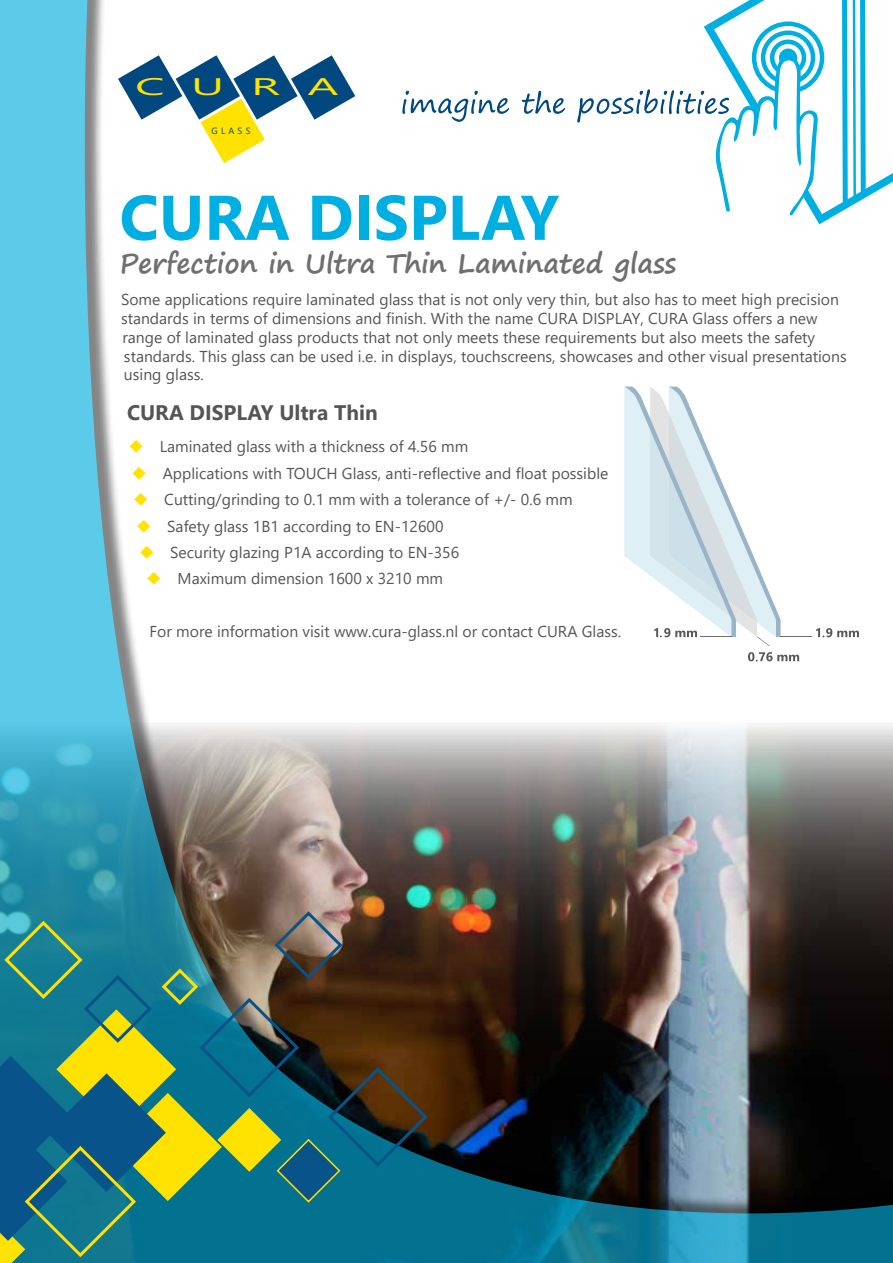
<style>
.page{position:relative;width:893px;height:1263px;background:#fff}
.page>*{position:absolute;margin:0;border:0;box-sizing:border-box;transform-origin:0 0}
.t1{font:700 63px "Segoe UI";color:#00afe2}
.t2{font:700 27px "Segoe Print";color:#706f6f}
.t3{font:24px "Segoe UI";color:#ffe200;scale:2 1}
.t4{font:700 21px "Segoe UI";color:#565555}
.t5{font:15.75px/18.9px "Segoe UI";color:#565555}
.t6{font:9.15px "Segoe UI";letter-spacing:.35em;color:#00487f}
.s1{color:#ffe200}
</style>
<div class="page">
<img style="left:0;top:0;width:893px;height:1263px">
<svg style="left:0;top:909px;width:430px;height:354px;background:#346c66"></svg>
<svg style="left:118px;top:55px;width:237px;height:108px"></svg>
<svg style="left:402px;top:91px;width:107px;height:31px"></svg>
<svg style="left:522px;top:91px;width:43px;height:23px"></svg>
<svg style="left:577px;top:0;width:316px;height:224px"></svg>
<hr style="left:781px;top:636px;width:31px;height:1px;background:#706f6f">
<svg style="left:624px;top:387px;width:157px;height:259px"></svg>
<svg style="left:748px;top:652px;width:51px;height:9px"></svg>
<svg style="left:816px;top:628px;width:43px;height:9px"></svg>
<h3 class="t3" style="left:135px;top:69px;width:74px">CUR</h3>
<p class="t6" style="left:212px;top:124px;width:40px">GLASS</p>
<h3 class="t3" style="left:308px;top:69px;width:17px">A</h3>
<h1 class="t1" style="left:119px;top:158px;width:441px">CURA DISPLAY</h1>
<h2 class="t2" style="left:119px;top:238px;width:558px">Perfection in Ultra Thin Laminated glass</h2>
<p class="t5" style="left:121px;top:288px;width:727px">Some applications require laminated glass that is not only very thin, but also has to meet high precision standards in terms of dimensions and finish. With the name CURA DISPLAY, CURA Glass offers a new range of laminated glass products that not only meets these requirements but also meets the safety standards. This glass can be used i.e. in displays, touchscreens, showcases and other visual presentations using glass.</p>
<h3 class="t4" style="left:127px;top:393px;width:252px">CURA DISPLAY Ultra Thin</h3>
<p class="t5" style="left:129px;top:436px;width:341px"><span class="s1">◆</span> Laminated glass with a thickness of 4.56 mm</p>
<p class="t5" style="left:132px;top:462px;width:478px"><span class="s1">◆</span> Applications with TOUCH Glass, anti-reflective and float possible</p>
<p class="t5" style="left:133px;top:489px;width:441px"><span class="s1">◆</span> Cutting/grinding to 0.1 mm with a tolerance of +/- 0.6 mm</p>
<p class="t5" style="left:136px;top:515px;width:309px"><span class="s1">◆</span> Safety glass 1B1 according to EN-12600</p>
<p class="t5" style="left:139px;top:542px;width:322px"><span class="s1">◆</span> Security glazing P1A according to EN-356</p>
<p class="t5" style="left:146px;top:568px;width:298px"><span class="s1">◆</span> Maximum dimension 1600 x 3210 mm</p>
<p class="t5" style="left:149px;top:621px;width:473px">For more information visit www.cura-glass.nl or contact CURA Glass.</p>
</div>
